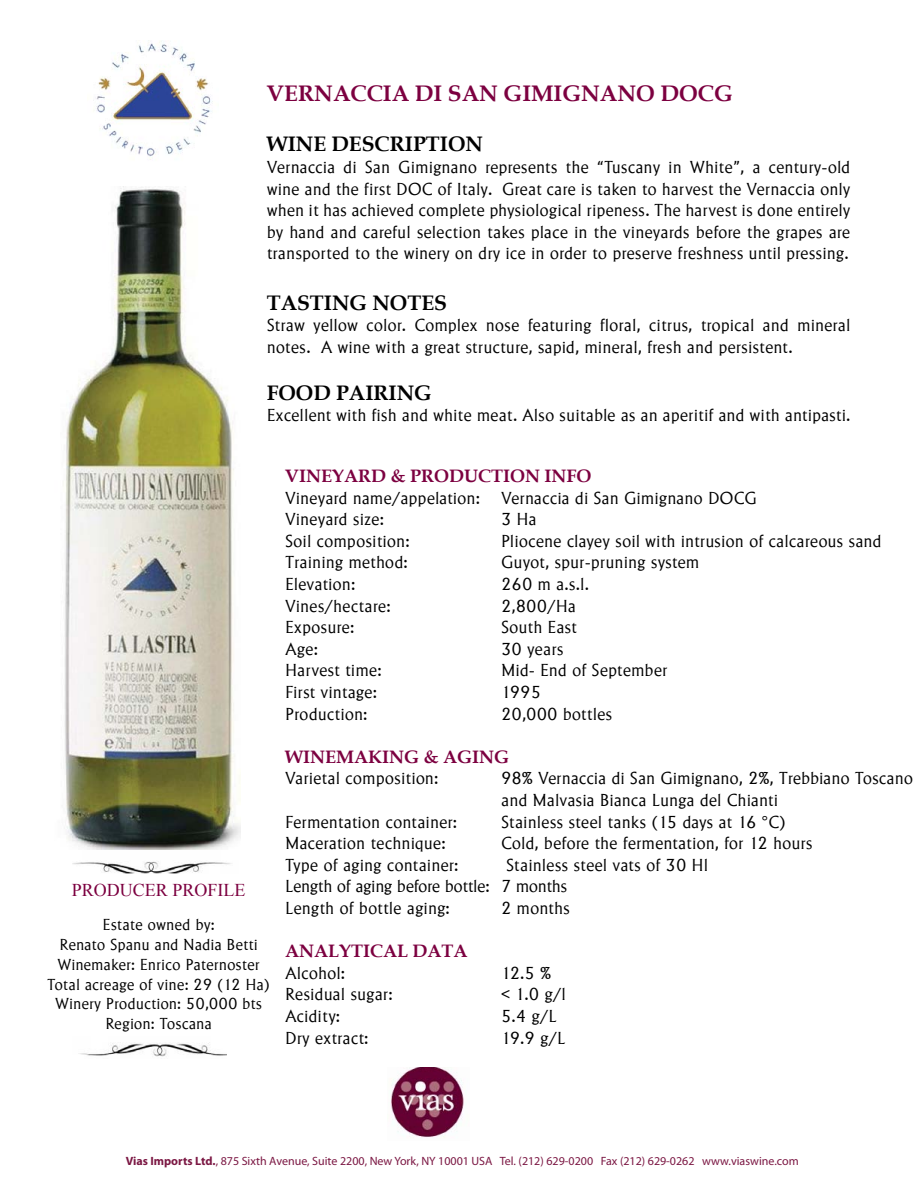
<style>
.page{position:relative;width:918px;height:1188px;background:#fff}
.page>*{position:absolute;margin:0;border:0;box-sizing:border-box;transform-origin:0 0}
.t1{font:700 22.5px "Book Antiqua";color:#7c0040}
.t2{font:700 21px "Book Antiqua";color:#000}
.t3{font:300 18px/21.6px "Adelon";letter-spacing:-.005em;color:#000}
.t4{font:700 18px "Book Antiqua";color:#7c0040}
.t5{font:18px "Times New Roman";color:#7c0040}
.t6{font:300 16.5px/19.8px "Adelon";letter-spacing:-.005em;color:#000;text-align:center}
.t7{font:12px "Myriad Pro";color:#7b1743}
.s1{font-weight:700}
</style>
<div class="page">
<img style="left:72px;top:849px;width:159px;height:24px">
<img style="left:79px;top:1042px;width:148px;height:15px">
<img style="left:64px;top:186px;width:176px;height:663px">
<img style="left:96px;top:42px;width:117px;height:118px">
<img style="left:391px;top:1067px;width:73px;height:71px">
<p class="t1" style="left:267px;top:78px;width:468px">VERNACCIA DI SAN GIMIGNANO DOCG</p>
<p class="t2" style="left:267px;top:130px;width:218px">WINE DESCRIPTION</p>
<p class="t3" style="left:267px;top:156px;width:585px;text-align:justify">Vernaccia di San Gimignano represents the “Tuscany in White”, a century-old wine and the first DOC of Italy. Great care is taken to harvest the Vernaccia only when it has achieved complete physiological ripeness. The harvest is done entirely by hand and careful selection takes place in the vineyards before the grapes are transported to the winery on dry ice in order to preserve freshness until pressing.</p>
<p class="t2" style="left:267px;top:288px;width:182px">TASTING NOTES</p>
<p class="t3" style="left:267px;top:315px;width:585px">Straw yellow color. Complex nose featuring floral, citrus, tropical and mineral notes. A wine with a great structure, sapid, mineral, fresh and persistent.</p>
<p class="t2" style="left:267px;top:378px;width:167px">FOOD PAIRING</p>
<p class="t3" style="left:267px;top:405px;width:585px">Excellent with fish and white meat. Also suitable as an aperitif and with antipasti.</p>
<p class="t5" style="left:72px;top:878px;width:175px">PRODUCER PROFILE</p>
<p class="t6" style="left:47px;top:915px;width:224px">Estate owned by:<br>Renato Spanu and Nadia Betti<br>Winemaker: Enrico Paternoster<br>Total acreage of vine: 29 (12 Ha)<br>Winery Production: 50,000 bts<br>Region: Toscana</p>
<p class="t4" style="left:285px;top:464px;width:308px">VINEYARD &amp; PRODUCTION INFO</p>
<p class="t3" style="left:285px;top:487px;width:473px">Vineyard name/appelation: Vernaccia di San Gimignano DOCG<br>Vineyard size:</p>
<p class="t3" style="left:501px;top:509px;width:37px">3 Ha</p>
<p class="t3" style="left:285px;top:530px;width:126px">Soil composition:</p>
<p class="t3" style="left:501px;top:530px;width:382px">Pliocene clayey soil with intrusion of calcareous sand</p>
<p class="t3" style="left:285px;top:552px;width:155px">Training method: -</p>
<p class="t3" style="left:501px;top:552px;width:200px">Guyot, spur-pruning system</p>
<p class="t3" style="left:285px;top:574px;width:72px">Elevation:</p>
<p class="t3" style="left:501px;top:574px;width:90px">260 m a.s.l.</p>
<p class="t3" style="left:285px;top:595px;width:107px">Vines/hectare:</p>
<p class="t3" style="left:501px;top:595px;width:76px">2,800/Ha</p>
<p class="t3" style="left:285px;top:617px;width:71px">Exposure:</p>
<p class="t3" style="left:501px;top:617px;width:77px">South East</p>
<p class="t3" style="left:285px;top:638px;width:34px">Age:</p>
<p class="t3" style="left:501px;top:638px;width:64px">30 years</p>
<p class="t3" style="left:285px;top:660px;width:98px">Harvest time:</p>
<p class="t3" style="left:501px;top:660px;width:168px">Mid- End of September</p>
<p class="t3" style="left:285px;top:682px;width:94px">First vintage:</p>
<p class="t3" style="left:501px;top:682px;width:42px">1995</p>
<p class="t3" style="left:285px;top:703px;width:84px">Production:</p>
<p class="t3" style="left:501px;top:703px;width:113px">20,000 bottles</p>
<p class="t4" style="left:285px;top:745px;width:225px">WINEMAKING &amp; AGING</p>
<p class="t3" style="left:285px;top:768px;width:155px">Varietal composition:</p>
<p class="t3" style="left:501px;top:768px;width:414px">98% Vernaccia di San Gimignano, 2%, Trebbiano Toscano and Malvasia Bianca Lunga del Chianti</p>
<p class="t3" style="left:285px;top:811px;width:174px">Fermentation container:</p>
<p class="t3" style="left:501px;top:811px;width:286px">Stainless steel tanks (15 days at 16 °C)</p>
<p class="t3" style="left:285px;top:833px;width:162px">Maceration technique:</p>
<p class="t3" style="left:501px;top:833px;width:313px">Cold, before the fermentation, for 12 hours</p>
<p class="t3" style="left:285px;top:854px;width:175px">Type of aging container:</p>
<p class="t3" style="left:285px;top:854px;width:425px;text-indent:221px">Stainless steel vats of 30 Hl<br>Length of aging before bottle: 7 months<br>Length of bottle aging:</p>
<p class="t3" style="left:501px;top:898px;width:70px">2 months</p>
<p class="t4" style="left:285px;top:939px;width:184px">ANALYTICAL DATA</p>
<p class="t3" style="left:285px;top:962px;width:62px">Alcohol:</p>
<p class="t3" style="left:501px;top:962px;width:52px">12.5 %</p>
<p class="t3" style="left:285px;top:984px;width:109px">Residual sugar:</p>
<p class="t3" style="left:501px;top:984px;width:66px">&lt; 1.0 g/l</p>
<p class="t3" style="left:285px;top:1006px;width:57px">Acidity:</p>
<p class="t3" style="left:501px;top:1006px;width:57px">5.4 g/L</p>
<p class="t3" style="left:285px;top:1027px;width:85px">Dry extract:</p>
<p class="t3" style="left:501px;top:1027px;width:66px">19.9 g/L</p>
<p class="t7" style="left:126px;top:1153px;width:674px"><span class="s1">Vias Imports Ltd.</span>, 875 Sixth Avenue, Suite 2200, New York, NY 10001 USA Tel. (212) 629-0200 Fax (212) 629-0262 www.viaswine.com</p>
</div>
